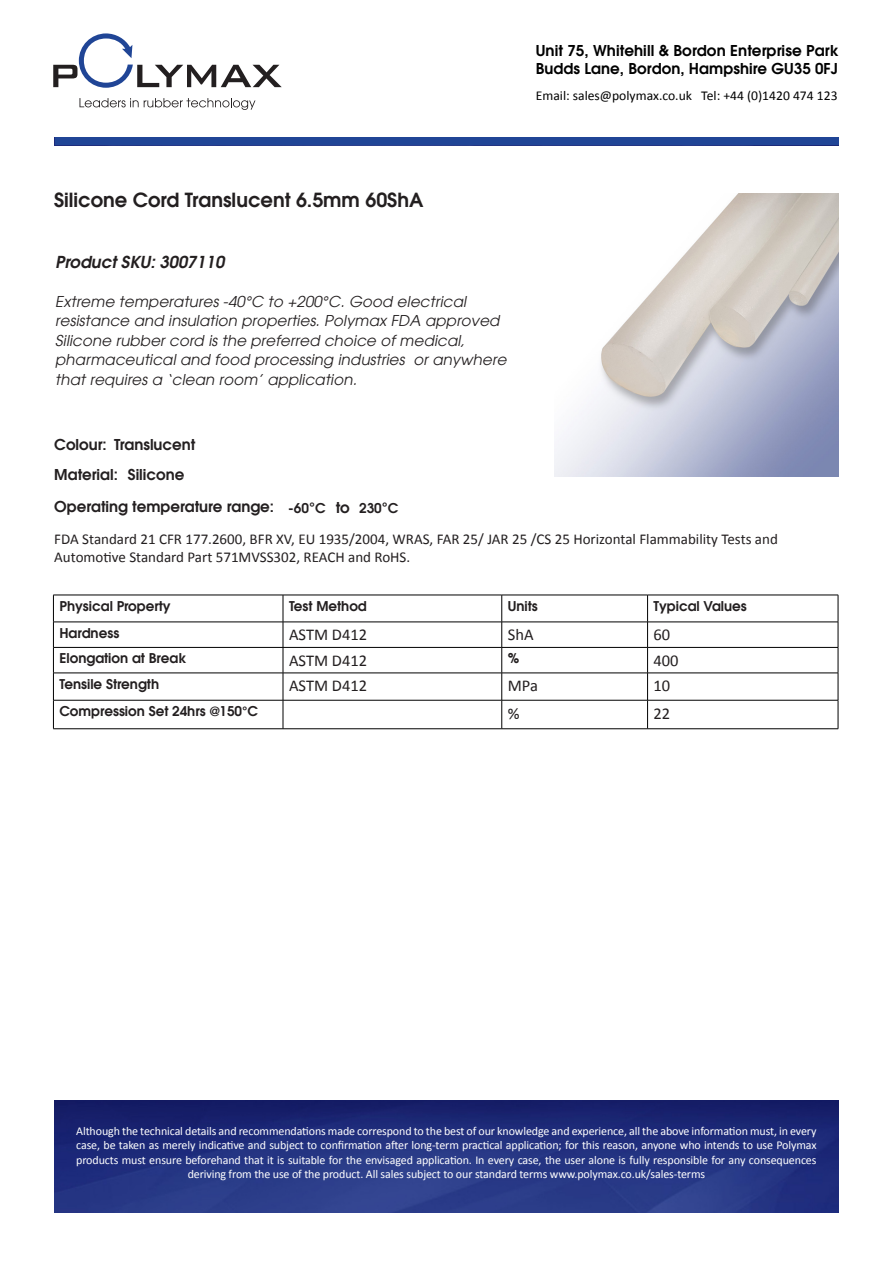
<style>
.page{position:relative;width:893px;height:1263px;background:#fff}
.page>*{position:absolute;margin:0;border:0;box-sizing:border-box;transform-origin:0 0}
.t1{font:600 19.5px "Avant Garde LT";color:#231f20}
.t2{font:16.5px "Calibri";color:#231f20}
.t3{font:italic 600 16.5px "Avant Garde LT";color:#231f20}
.t4{font:italic 15px/19.5px "Avant Garde LT";color:#231f20}
.t5{font:15px/18px "Calibri";color:#231f20}
.t6{font:600 15px "Avant Garde LT";letter-spacing:.005em;color:#000}
.t7{font:600 15px "Avant Garde LT";color:#231f20}
.t8{font:600 13.5px "Avant Garde LT";color:#231f20}
.t9{font:13.5px "Calibri";color:#000}
.t10{font:12px/14.4px "Calibri";letter-spacing:-.01em;color:#fff;text-align:center}
.s1{font-size:15px}
</style>
<div class="page">
<img style="left:54px;top:137px;width:785px;height:9px">
<img style="left:54px;top:1101px;width:785px;height:111px">
<svg style="left:79px;top:98px;width:176px;height:12px"></svg>
<svg style="left:53px;top:33px;width:229px;height:55px"></svg>
<div style="left:55px;top:138px;width:783px;height:7px;background:#204596"></div>
<img style="left:555px;top:193px;width:283px;height:284px">
<hr style="left:53px;top:595px;width:230px;height:1px;background:#000">
<hr style="left:283px;top:595px;width:219px;height:1px;background:#000">
<hr style="left:502px;top:595px;width:146px;height:1px;background:#000">
<hr style="left:648px;top:595px;width:190px;height:1px;background:#000">
<hr style="left:53px;top:622px;width:230px;height:1px;background:#000">
<hr style="left:283px;top:622px;width:219px;height:1px;background:#000">
<hr style="left:502px;top:622px;width:146px;height:1px;background:#000">
<hr style="left:648px;top:622px;width:190px;height:1px;background:#000">
<hr style="left:53px;top:647px;width:230px;height:1px;background:#000">
<hr style="left:283px;top:647px;width:219px;height:1px;background:#000">
<hr style="left:502px;top:647px;width:146px;height:1px;background:#000">
<hr style="left:648px;top:647px;width:190px;height:1px;background:#000">
<hr style="left:53px;top:673px;width:230px;height:1px;background:#000">
<hr style="left:283px;top:673px;width:219px;height:1px;background:#000">
<hr style="left:502px;top:673px;width:146px;height:1px;background:#000">
<hr style="left:648px;top:673px;width:190px;height:1px;background:#000">
<hr style="left:53px;top:700px;width:230px;height:1px;background:#000">
<svg style="left:53px;top:595px;width:1px;height:133px"></svg>
<hr style="left:283px;top:700px;width:219px;height:1px;background:#000">
<svg style="left:283px;top:595px;width:1px;height:133px"></svg>
<hr style="left:502px;top:700px;width:146px;height:1px;background:#000">
<svg style="left:501px;top:595px;width:1px;height:133px"></svg>
<hr style="left:648px;top:700px;width:190px;height:1px;background:#000">
<svg style="left:647px;top:595px;width:1px;height:133px"></svg>
<svg style="left:838px;top:595px;width:1px;height:133px"></svg>
<hr style="left:53px;top:728px;width:230px;height:1px;background:#000">
<hr style="left:283px;top:728px;width:219px;height:1px;background:#000">
<hr style="left:502px;top:728px;width:146px;height:1px;background:#000">
<hr style="left:648px;top:728px;width:190px;height:1px;background:#000">
<p class="t6" style="left:536px;top:41px;width:304px">Unit 75, Whitehill &amp; Bordon Enterprise Park</p>
<p class="t6" style="left:536px;top:59px;width:304px">Budds Lane, Bordon, Hampshire GU35 0FJ</p>
<p class="t9" style="left:536px;top:87px;width:303px">Email: sales@polymax.co.uk Tel: +44 (0)1420 474 123</p>
<p class="t1" style="left:54px;top:187px;width:371px">Silicone Cord Translucent 6.5mm 60ShA</p>
<p class="t3" style="left:55px;top:251px;width:174px">ProductSKU:3007110</p>
<p class="t4" style="left:55px;top:292px;width:456px">Extreme temperatures -40°C to +200°C. Good electrical resistance and insulation properties. Polymax FDA approved Silicone rubber cord is the preferred choice of medical, pharmaceutical and food processing industries or anywhere that requires a ‘clean room’ application.</p>
<p class="t7" style="left:54px;top:434px;width:54px">Colour:</p>
<p class="t7" style="left:54px;top:465px;width:65px">Material:</p>
<p class="t7" style="left:114px;top:434px;width:83px">Translucent</p>
<p class="t7" style="left:128px;top:465px;width:58px">Silicone</p>
<p class="t7" style="left:54px;top:496px;width:221px">Operating temperature range:</p>
<p class="t5" style="left:54px;top:530px;width:725px">FDA Standard 21 CFR 177.2600, BFR XV, EU 1935/2004, WRAS, FAR 25/ JAR 25 /CS 25 Horizontal Flammability Tests and<br>Automotive Standard Part 571MVSS302, REACH and RoHS.</p>
<p class="t8" style="left:288px;top:499px;width:39px">-60<span class="s1">°</span>C</p>
<p class="t7" style="left:336px;top:498px;width:16px">to</p>
<p class="t8" style="left:359px;top:499px;width:41px">230<span class="s1">°</span>C</p>
<p class="t8" style="left:59px;top:597px;width:113px">Physical Property</p>
<p class="t8" style="left:289px;top:597px;width:79px">Test Method</p>
<p class="t8" style="left:508px;top:597px;width:31px">Units</p>
<p class="t8" style="left:654px;top:597px;width:95px">Typical Values</p>
<p class="t8" style="left:59px;top:624px;width:61px">Hardness</p>
<p class="t2" style="left:289px;top:624px;width:80px">ASTM D412</p>
<p class="t2" style="left:508px;top:624px;width:27px">ShA</p>
<p class="t2" style="left:654px;top:624px;width:18px">60</p>
<p class="t8" style="left:59px;top:650px;width:128px">Elongation at Break</p>
<p class="t2" style="left:289px;top:650px;width:80px">ASTM D412</p>
<p class="t8" style="left:508px;top:650px;width:13px">%</p>
<p class="t2" style="left:654px;top:650px;width:27px">400</p>
<p class="t8" style="left:59px;top:675px;width:101px">Tensile Strength</p>
<p class="t2" style="left:289px;top:675px;width:80px">ASTM D412</p>
<p class="t2" style="left:508px;top:675px;width:32px">MPa</p>
<p class="t2" style="left:654px;top:675px;width:18px">10</p>
<p class="t8" style="left:59px;top:702px;width:200px">Compression Set 24hrs @150°C</p>
<p class="t2" style="left:508px;top:703px;width:13px">%</p>
<p class="t2" style="left:654px;top:703px;width:18px">22</p>
<p class="t10" style="left:76px;top:1124px;width:742px">Although the technical details and recommendations made correspond to the best of our knowledge and experience, all the above information must, in every case, be taken as merely indicative and subject to confirmation after long-term practical application; for this reason, anyone who intends to use Polymax products must ensure beforehand that it is suitable for the envisaged application. In every case, the user alone is fully responsible for any consequences deriving from the use of the product. All sales subject to our standard terms www.polymax.co.uk/sales-terms</p>
</div>
